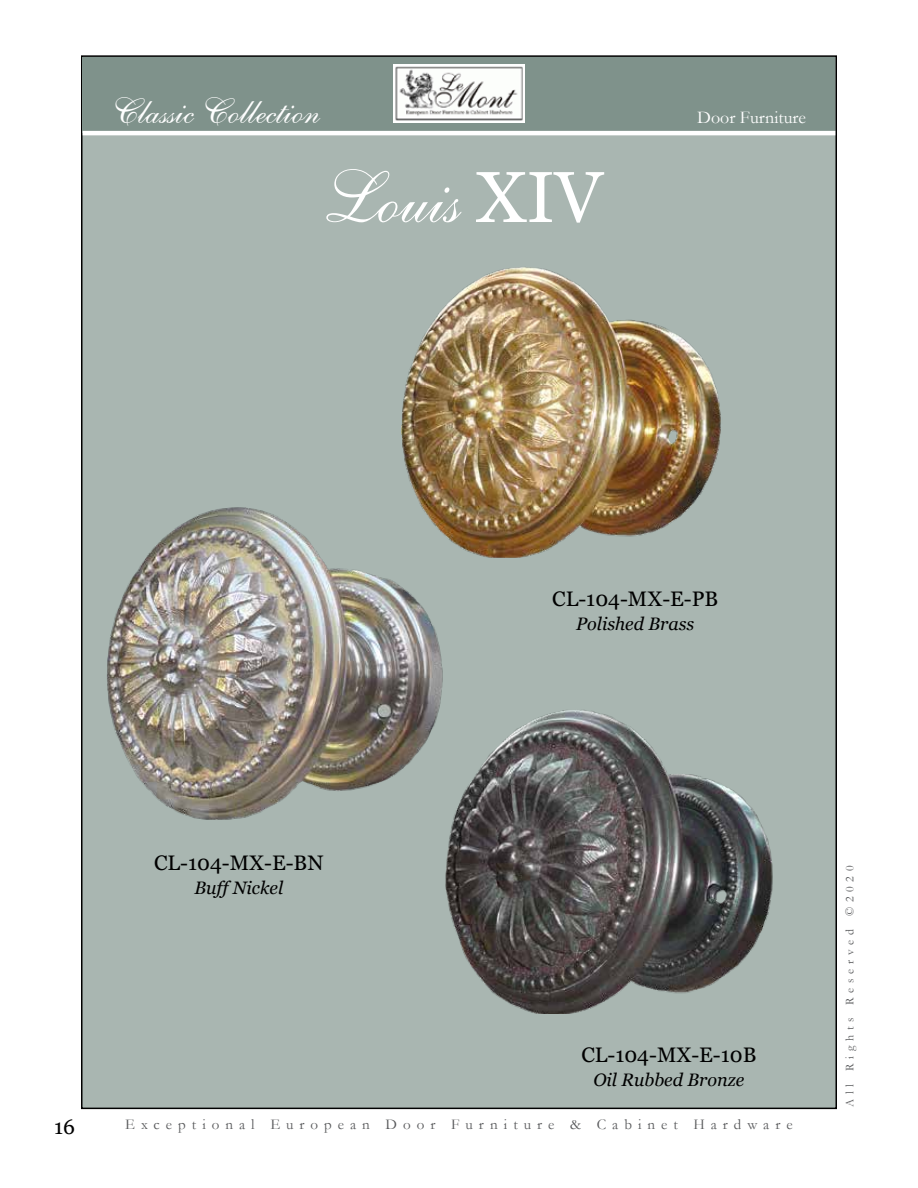
<style>
.page{position:relative;width:918px;height:1188px;background:#fff}
.page>*{position:absolute;margin:0;border:0;box-sizing:border-box;transform-origin:0 0}
.t1{font:72px "English 111 Vivace BT";color:#fff}
.t2{font:36px "English 111 Vivace BT";color:#fff}
.t3{font:21px "Georgia";color:#000}
.t4{font:21px "Georgia";color:#000101}
.t5{font:italic 18px "Georgia";color:#000}
.t6{font:18px "Garamond";color:#fff}
.t7{font:15px "Garamond";letter-spacing:.4em;color:#58595b}
.t8{font:12px "Garamond";letter-spacing:.4em;color:#58595b}
.s1{font-family:"Georgia"}
</style>
<div class="page">
<div style="left:82px;top:56px;width:754px;height:1052px;background:#a9b6b1"></div>
<div style="left:83px;top:57px;width:752px;height:76px;background:#7f928b"></div>
<hr style="left:83px;top:131px;width:752px;height:4px;background:#fff">
<img style="left:394px;top:65px;width:130px;height:58px">
<img style="left:445px;top:710px;width:328px;height:304px">
<img style="left:107px;top:507px;width:336px;height:313px">
<img style="left:402px;top:267px;width:319px;height:291px">
<h2 class="t2" style="left:111px;top:88px;width:210px">Classic Collection</h2>
<h1 class="t1" style="left:321px;top:154px;width:283px">Louis <span class="s1">XIV</span></h1>
<p class="t6" style="left:697px;top:105px;width:110px">Door Furniture</p>
<h3 class="t3" style="left:552px;top:586px;width:168px">CL-104-MX-E-PB</h3>
<p class="t5" style="left:576px;top:612px;width:120px">Polished Brass</p>
<h3 class="t3" style="left:154px;top:850px;width:171px">CL-104-MX-E-BN</h3>
<p class="t5" style="left:194px;top:876px;width:90px">Buff Nickel</p>
<h3 class="t4" style="left:54px;top:1114px;width:22px">16</h3>
<h3 class="t3" style="left:581px;top:1042px;width:177px">CL-104-MX-E-10B</h3>
<p class="t5" style="left:593px;top:1068px;width:152px">Oil Rubbed Bronze</p>
<p class="t7" style="left:125px;top:1114px;width:669px">Exceptional European Door Furniture &amp; Cabinet Hardware</p>
<p class="t8" style="left:842px;top:1107px;width:243px;rotate:-90deg">All Rights Reserved ©2020</p>
</div>
